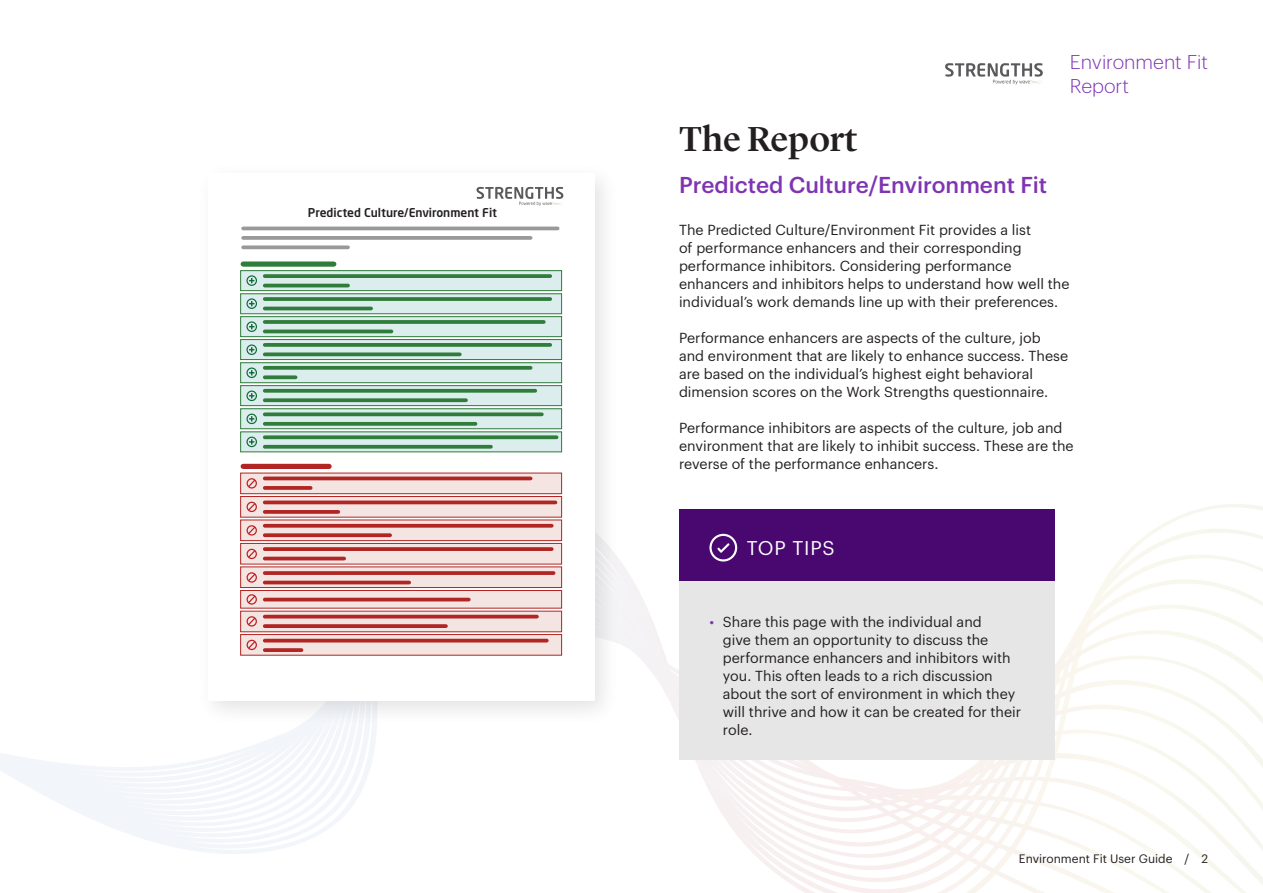
<style>
.page{position:relative;width:1263px;height:893px;background:#fff}
.page>*{position:absolute;margin:0;border:0;box-sizing:border-box;transform-origin:0 0}
.Page_Title{font:500 36px "Lyon Display";letter-spacing:-.005em;color:#231f20}
.WTW_Subheading{font:500 22.5px "Graphik";color:#7f35b2}
.t1{font:300 19.5px/23.4px "Graphik";color:#7f35b2}
.Top_Tips{font:19.5px "Graphik";letter-spacing:.04em;color:#fff}
.Body_text_black{font:14.25px/18px "Graphik";color:#231f20}
.t2{font:500 12px "Neo Sans Pro";color:#231f20}
.t3{font:12px "Graphik";color:#231f20}
.s1{color:#7f35b2}
</style>
<div class="page">
<svg style="left:623px;top:593px;width:624px;height:300px"></svg>
<svg style="left:623px;top:602px;width:589px;height:291px"></svg>
<svg style="left:623px;top:610px;width:547px;height:283px"></svg>
<svg style="left:623px;top:619px;width:492px;height:274px"></svg>
<svg style="left:0;top:629px;width:1045px;height:264px"></svg>
<svg style="left:945px;top:63px;width:98px;height:22px"></svg>
<img style="left:189px;top:180px;width:434px;height:553px">
<div style="left:208px;top:173px;width:386px;height:527px;background:#fff"></div>
<hr style="left:243px;top:227px;width:315px;height:3px;background:#999">
<svg style="left:243px;top:236px;width:288px;height:4px"></svg>
<svg style="left:243px;top:245px;width:105px;height:4px"></svg>
<div style="left:243px;top:261px;width:91px;height:6px;background:#307c3b"></div>
<div style="left:243px;top:464px;width:86px;height:5px;background:#b12523"></div>
<svg style="left:476px;top:187px;width:88px;height:19px"></svg>
<div style="left:241px;top:271px;width:321px;height:20px;background:#dceded"></div>
<div style="left:240px;top:270px;width:322px;height:21px;border:1px solid #307c3b"></div>
<div style="left:241px;top:294px;width:321px;height:20px;background:#dceded"></div>
<div style="left:240px;top:294px;width:322px;height:20px;border:1px solid #307c3b"></div>
<div style="left:241px;top:317px;width:321px;height:20px;background:#dceded"></div>
<div style="left:240px;top:316px;width:322px;height:21px;border:1px solid #307c3b"></div>
<div style="left:241px;top:340px;width:321px;height:20px;background:#dceded"></div>
<div style="left:240px;top:339px;width:322px;height:21px;border:1px solid #307c3b"></div>
<div style="left:241px;top:363px;width:321px;height:20px;background:#dceded"></div>
<div style="left:240px;top:362px;width:322px;height:21px;border:1px solid #307c3b"></div>
<svg style="left:242px;top:387px;width:318px;height:17px;background:#d7eae8"></svg>
<div style="left:240px;top:385px;width:322px;height:21px;border:1px solid #307c3b"></div>
<div style="left:241px;top:409px;width:321px;height:20px;background:#dceded"></div>
<div style="left:240px;top:408px;width:322px;height:21px;border:1px solid #307c3b"></div>
<svg style="left:242px;top:434px;width:318px;height:16px;background:#d5e8e6"></svg>
<div style="left:241px;top:473px;width:321px;height:21px;background:#f4e5e3"></div>
<div style="left:240px;top:473px;width:322px;height:21px;border:1px solid #b12523"></div>
<svg style="left:242px;top:498px;width:318px;height:17px;background:#efd9d7"></svg>
<div style="left:240px;top:496px;width:322px;height:21px;border:1px solid #b12523"></div>
<div style="left:241px;top:520px;width:321px;height:21px;background:#f4e5e3"></div>
<div style="left:240px;top:520px;width:322px;height:21px;border:1px solid #b12523"></div>
<div style="left:241px;top:543px;width:321px;height:21px;background:#f4e5e3"></div>
<div style="left:240px;top:543px;width:322px;height:21px;border:1px solid #b12523"></div>
<div style="left:241px;top:567px;width:321px;height:20px;background:#f4e5e3"></div>
<div style="left:240px;top:567px;width:322px;height:21px;border:1px solid #b12523"></div>
<div style="left:241px;top:590px;width:321px;height:18px;background:#f4e5e3"></div>
<div style="left:240px;top:590px;width:322px;height:18px;border:1px solid #b12523"></div>
<div style="left:241px;top:611px;width:321px;height:21px;background:linear-gradient(to right,#f4e4e2,#f4e4e2)"></div>
<div style="left:240px;top:611px;width:322px;height:21px;border:1px solid #b12523"></div>
<div style="left:241px;top:634px;width:321px;height:21px;background:#f4e5e3"></div>
<div style="left:240px;top:634px;width:322px;height:21px;border:1px solid #b12523"></div>
<svg style="left:265px;top:274px;width:285px;height:4px"></svg>
<hr style="left:265px;top:284px;width:83px;height:3px;background:#307c3b">
<svg style="left:265px;top:297px;width:285px;height:4px"></svg>
<hr style="left:265px;top:307px;width:106px;height:3px;background:#307c3b">
<svg style="left:265px;top:320px;width:279px;height:4px"></svg>
<hr style="left:265px;top:330px;width:126px;height:3px;background:#307c3b">
<svg style="left:265px;top:343px;width:285px;height:4px"></svg>
<svg style="left:265px;top:352px;width:195px;height:4px"></svg>
<svg style="left:265px;top:366px;width:266px;height:4px"></svg>
<svg style="left:265px;top:375px;width:31px;height:4px"></svg>
<hr style="left:265px;top:477px;width:266px;height:3px;background:#b12523">
<svg style="left:265px;top:486px;width:46px;height:4px"></svg>
<hr style="left:265px;top:501px;width:290px;height:3px;background:#b12523">
<svg style="left:265px;top:510px;width:73px;height:4px"></svg>
<svg style="left:265px;top:524px;width:287px;height:4px"></svg>
<svg style="left:265px;top:533px;width:125px;height:4px"></svg>
<svg style="left:265px;top:547px;width:287px;height:4px"></svg>
<hr style="left:265px;top:557px;width:79px;height:3px;background:#b12523">
<svg style="left:265px;top:571px;width:289px;height:4px"></svg>
<hr style="left:265px;top:581px;width:144px;height:3px;background:#b12523">
<hr style="left:265px;top:598px;width:204px;height:3px;background:#b12523">
<hr style="left:265px;top:615px;width:272px;height:3px;background:#b12523">
<svg style="left:265px;top:624px;width:181px;height:4px"></svg>
<hr style="left:265px;top:639px;width:282px;height:3px;background:#b12523">
<svg style="left:265px;top:648px;width:36px;height:4px"></svg>
<svg style="left:265px;top:389px;width:270px;height:4px"></svg>
<svg style="left:265px;top:398px;width:201px;height:4px"></svg>
<svg style="left:265px;top:412px;width:277px;height:4px"></svg>
<svg style="left:265px;top:422px;width:210px;height:4px"></svg>
<svg style="left:265px;top:435px;width:292px;height:4px"></svg>
<svg style="left:265px;top:445px;width:226px;height:4px"></svg>
<div style="left:246px;top:275px;width:11px;height:11px;border:1px solid #0d6b38;border-radius:50%"></div>
<svg style="left:249px;top:278px;width:5px;height:5px"></svg>
<div style="left:246px;top:298px;width:11px;height:11px;border:1px solid #0d6b38;border-radius:50%"></div>
<svg style="left:249px;top:301px;width:5px;height:5px"></svg>
<div style="left:246px;top:321px;width:11px;height:11px;border:1px solid #0d6b38;border-radius:50%"></div>
<svg style="left:249px;top:324px;width:5px;height:5px"></svg>
<div style="left:246px;top:344px;width:11px;height:11px;border:1px solid #0d6b38;border-radius:50%"></div>
<svg style="left:249px;top:347px;width:5px;height:5px"></svg>
<div style="left:246px;top:367px;width:11px;height:11px;border:1px solid #0d6b38;border-radius:50%"></div>
<svg style="left:249px;top:370px;width:5px;height:5px"></svg>
<div style="left:246px;top:391px;width:11px;height:10px;border:1px solid #0d6b38;border-radius:50%"></div>
<svg style="left:249px;top:393px;width:5px;height:5px"></svg>
<div style="left:246px;top:414px;width:11px;height:10px;border:1px solid #0d6b38;border-radius:50%"></div>
<svg style="left:249px;top:416px;width:5px;height:6px"></svg>
<div style="left:246px;top:437px;width:11px;height:10px;border:1px solid #0d6b38;border-radius:50%"></div>
<svg style="left:249px;top:439px;width:5px;height:6px"></svg>
<div style="left:247px;top:478px;width:10px;height:11px;border:1px solid #bf1f24;border-radius:50%"></div>
<svg style="left:247px;top:478px;width:10px;height:10px"></svg>
<svg style="left:247px;top:502px;width:10px;height:10px"></svg>
<div style="left:247px;top:525px;width:10px;height:11px;border:1px solid #bf1f24;border-radius:50%"></div>
<svg style="left:247px;top:525px;width:10px;height:10px"></svg>
<svg style="left:247px;top:549px;width:10px;height:10px"></svg>
<div style="left:247px;top:572px;width:10px;height:11px;border:1px solid #bf1f24;border-radius:50%"></div>
<svg style="left:247px;top:572px;width:10px;height:10px"></svg>
<div style="left:247px;top:594px;width:10px;height:11px;border:1px solid #bf1f24;border-radius:50%"></div>
<svg style="left:247px;top:594px;width:10px;height:10px"></svg>
<div style="left:247px;top:616px;width:10px;height:11px;border:1px solid #bf1f24;border-radius:50%"></div>
<svg style="left:247px;top:616px;width:10px;height:10px"></svg>
<svg style="left:247px;top:640px;width:10px;height:10px"></svg>
<div style="left:679px;top:509px;width:376px;height:250px;background:#e6e6e6"></div>
<div style="left:679px;top:509px;width:376px;height:71px;background:#48086f"></div>
<svg style="left:709px;top:534px;width:28px;height:27px"></svg>
<p class="t2" style="left:308px;top:205px;width:191px">Predicted Culture/Environment Fit</p>
<p class="Page_Title" style="left:679px;top:112px;width:180px">The Report</p>
<p class="WTW_Subheading" style="left:679px;top:168px;width:370px">Predicted Culture/Environment Fit</p>
<h3 class="t1" style="left:1070px;top:49px;width:140px">Environment Fit<br>Report</h3>
<p class="Body_text_black" style="left:679px;top:219px;width:392px">The Predicted Culture/Environment Fit provides a list<br>of performance enhancers and their corresponding performance inhibitors. Considering performance enhancers and inhibitors helps to understand how well the individual’s work demands line up with their preferences.</p>
<p class="Body_text_black" style="left:679px;top:327px;width:391px">Performance enhancers are aspects of the culture, job and environment that are likely to enhance success. These are based on the individual’s highest eight behavioral dimension scores on the Work Strengths questionnaire.</p>
<p class="Body_text_black" style="left:679px;top:417px;width:396px">Performance inhibitors are aspects of the culture, job and environment that are likely to inhibit success. These are the reverse of the performance enhancers.</p>
<p class="Top_Tips" style="left:747px;top:534px;width:89px">TOP TIPS</p>
<p class="Body_text_black" style="left:723px;top:611px;width:300px;text-indent:-14px"><span class="s1">•</span> Share this page with the individual and<br>give them an opportunity to discuss the performance enhancers and inhibitors with you. This often leads to a rich discussion about the sort of environment in which they will thrive and how it can be created for their role.</p>
<p class="t3" style="left:1019px;top:850px;width:191px">Environment Fit User Guide / 2</p>
</div>
